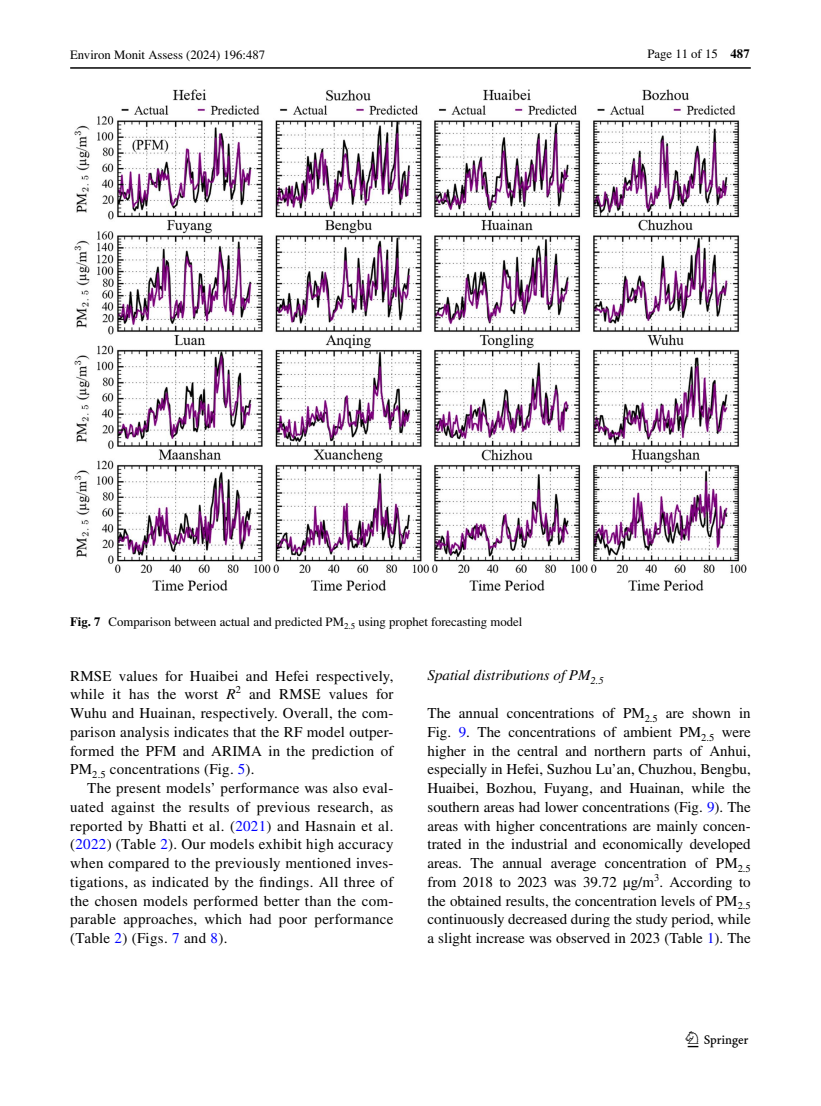
<style>
.page{position:relative;width:821px;height:1106px;background:#fff}
.page>*{position:absolute;margin:0;border:0;box-sizing:border-box;transform-origin:0 0}
.t1{font:22.5px "Springnew Regular 3";color:#000}
.t2{font:15px/18.8px "STIX";letter-spacing:.015em;color:#000;text-align:justify}
.t3{font:italic 15px "STIX";color:#000}
.t4{font:12.75px "STIX";color:#000}
.s1{font-weight:700}
.s2{font-style:italic}
.s3{color:#00f}
</style>
<div class="page">
<hr style="left:70px;top:67px;width:680px;height:2px;background:#000">
<img style="left:74px;top:89px;width:672px;height:501px">
<p class="t4" style="left:70px;top:46px;width:197px">Environ Monit Assess (2024) 196:487</p>
<p class="t4" style="left:647px;top:45px;width:104px">Page 11 of 15 <span class="s1">487</span></p>
<p class="t4" style="left:70px;top:612px;width:454px"><span class="s1">Fig. 7</span> Comparison between actual and predicted PM<sub>2.5</sub> using prophet forecasting model</p>
<p class="t2" style="left:70px;top:667px;width:325px">RMSE values for Huaibei and Hefei respectively, while it has the worst <span class="s2">R</span><sup>2</sup> and RMSE values for Wuhu and Huainan, respectively. Overall, the com&shy;parison analysis indicates that the RF model outper&shy;formed the PFM and ARIMA in the prediction of PM<sub>2.5</sub> concentrations (Fig. <span class="s3">5</span>).</p>
<p class="t2" style="left:70px;top:779px;width:325px;text-indent:17px">The present models’ performance was also eval&shy;uated against the results of previous research, as reported by Bhatti et al. (<span class="s3">2021</span>) and Hasnain et al. (<span class="s3">2022</span>) (Table <span class="s3">2</span>). Our models exhibit high accuracy when compared to the previously mentioned inves&shy;tigations, as indicated by the findings. All three of the chosen models performed better than the com&shy;parable approaches, which had poor performance (Table <span class="s3">2</span>) (Figs. <span class="s3">7</span> and <span class="s3">8</span>).</p>
<p class="t3" style="left:427px;top:665px;width:178px">Spatial distributions of PM<sub>2.5</sub></p>
<p class="t2" style="left:427px;top:704px;width:325px">The annual concentrations of PM<sub>2.5</sub> are shown in Fig. <span class="s3">9</span>. The concentrations of ambient PM<sub>2.5</sub> were higher in the central and northern parts of Anhui, especially in Hefei, Suzhou Lu’an, Chuzhou, Bengbu, Huaibei, Bozhou, Fuyang, and Huainan, while the southern areas had lower concentrations (Fig. <span class="s3">9</span>). The areas with higher concentrations are mainly concen&shy;trated in the industrial and economically developed areas. The annual average concentration of PM<sub>2.5 </sub>from 2018 to 2023 was 39.72 µg/m<sup>3</sup>. According to the obtained results, the concentration levels of PM<sub>2.5 </sub>continuously decreased during the study period, while a slight increase was observed in 2023 (Table <span class="s3">1</span>). The</p>
<h1 class="t1" style="left:687px;top:1031px;width:62px">1 3</h1>
</div>
